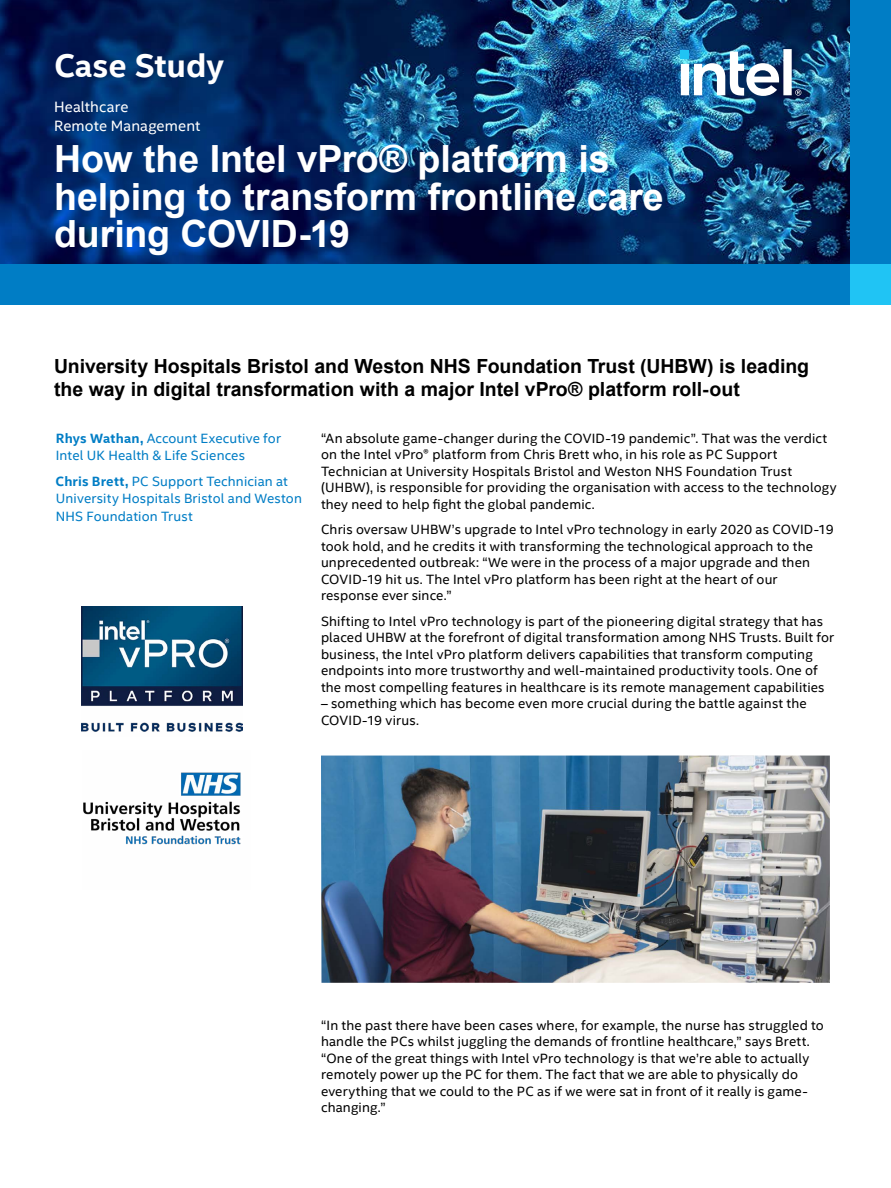
<style>
.page{position:relative;width:891px;height:1188px;background:#fff}
.page>*{position:absolute;margin:0;border:0;box-sizing:border-box;transform-origin:0 0}
.t1{font:700 37.5px/37.5px "Arial";letter-spacing:-.005em;color:#fff}
.t2{font:700 33px "Intel Clear";color:#fff}
.t3{font:700 19.5px/23.4px "Arial";color:#000}
.t4{font:15px/19.2px "Intel Clear";letter-spacing:.01em;color:#fff}
.t5{font:13.5px/16.5px "Intel Clear";letter-spacing:.01em;color:#000}
.t6{font:13.5px/17.2px "Intel Clear";letter-spacing:.01em;color:#007dc5}
.s1{font-weight:700}
</style>
<div class="page">
<img style="left:0;top:0;width:850px;height:264px">
<img style="left:82px;top:607px;width:160px;height:125px">
<img style="left:83px;top:772px;width:158px;height:73px">
<img style="left:321px;top:756px;width:509px;height:227px">
<div style="left:0;top:264px;width:891px;height:41px;background:#007dc5"></div>
<div style="left:850px;top:0;width:41px;height:305px;background:#007dc5"></div>
<img style="left:681px;top:49px;width:120px;height:47px">
<div style="left:850px;top:264px;width:41px;height:41px;background:#20c4f4"></div>
<h2 class="t2" style="left:54px;top:42px;width:172px">Case Study</h2>
<p class="t4" style="left:54px;top:97px;width:148px">Healthcare<br>Remote Management</p>
<h1 class="t1" style="left:54px;top:142px;width:611px">How the Intel vPro® platform is helping to transform frontline care during COVID-19</h1>
<h3 class="t3" style="left:54px;top:355px;width:757px">University Hospitals Bristol and Weston NHS Foundation Trust (UHBW) is leading the way in digital transformation with a major Intel vPro® platform roll-out</h3>
<p class="t6" style="left:56px;top:429px;width:227px"><span class="s1">Rhys Wathan,</span> Account Executive for<br>Intel UK Health &amp; Life Sciences</p>
<p class="t6" style="left:56px;top:472px;width:248px"><span class="s1">Chris Brett,</span> PC Support Technician at<br>University Hospitals Bristol and Weston<br>NHS Foundation Trust</p>
<p class="t5" style="left:321px;top:429px;width:517px">“An absolute game-changer during the COVID-19 pandemic”. That was the verdict on the Intel vPro® platform from Chris Brett who, in his role as PC Support Technician at University Hospitals Bristol and Weston NHS Foundation Trust (UHBW), is responsible for providing the organisation with access to the technology they need to help fight the global pandemic.</p>
<p class="t5" style="left:321px;top:521px;width:514px">Chris oversaw UHBW’s upgrade to Intel vPro technology in early 2020 as COVID-19 took hold, and he credits it with transforming the technological approach to the unprecedented outbreak: “We were in the process of a major upgrade and then COVID-19 hit us. The Intel vPro platform has been right at the heart of our response ever since.”</p>
<p class="t5" style="left:321px;top:612px;width:515px">Shifting to Intel vPro technology is part of the pioneering digital strategy that has placed UHBW at the forefront of digital transformation among NHS Trusts. Built for business, the Intel vPro platform delivers capabilities that transform computing endpoints into more trustworthy and well-maintained productivity tools. One of the most compelling features in healthcare is its remote management capabilities</p>
<p class="t5" style="left:321px;top:695px;width:487px">– something which has become even more crucial during the battle against the<br>COVID-19 virus.</p>
<p class="t5" style="left:321px;top:1016px;width:504px">“In the past there have been cases where, for example, the nurse has struggled to handle the PCs whilst juggling the demands of frontline healthcare,” says Brett. “One of the great things with Intel vPro technology is that we’re able to actually remotely power up the PC for them. The fact that we are able to physically do everything that we could to the PC as if we were sat in front of it really is game&shy;changing.”</p>
</div>
